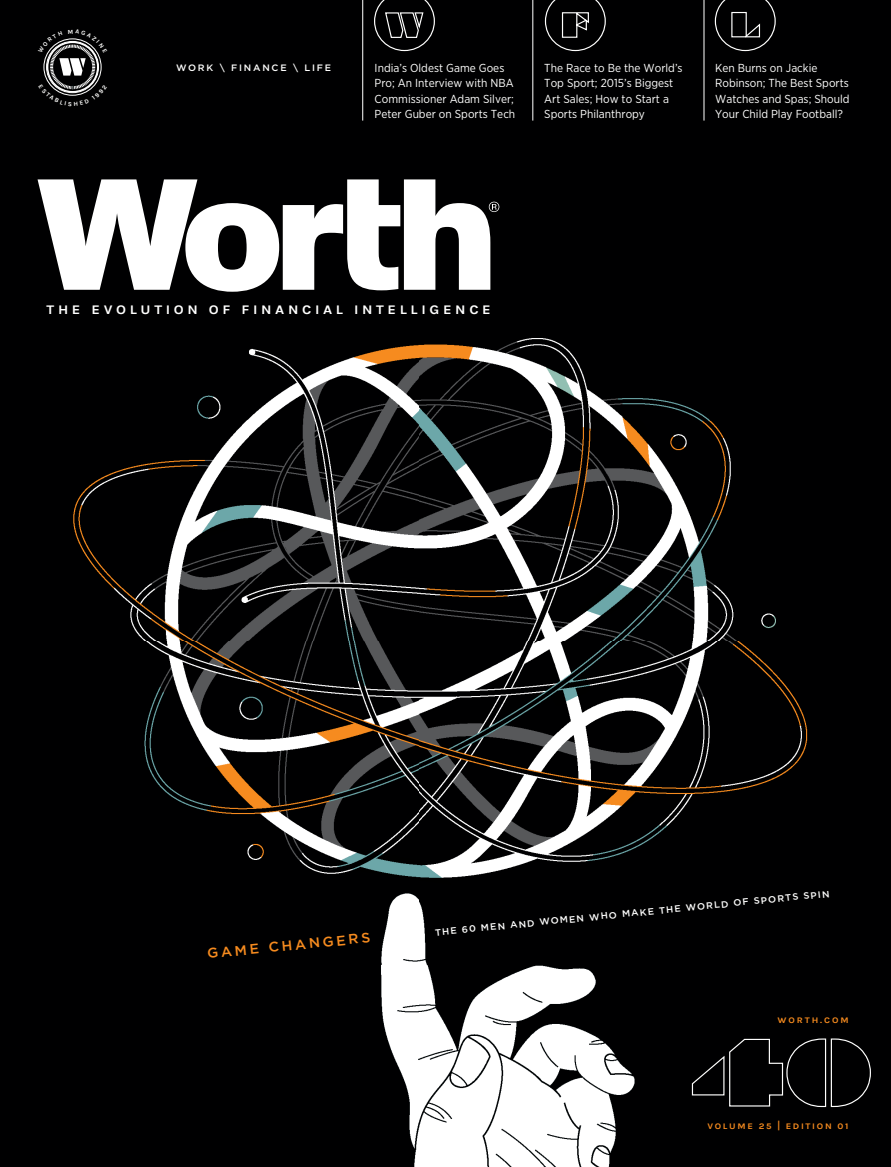
<style>
.page{position:relative;width:891px;height:1167px;background:#fff}
.page>*{position:absolute;margin:0;border:0;box-sizing:border-box;transform-origin:0 0}
.t1{font:500 13.95px "Gotham";color:#f68b1f}
.t2{font:700 13.2px "Karla";letter-spacing:.25em;color:#fff;scale:1.11 1}
.t3{font:11.55px/15.5px "Gotham Narrow";color:#fff}
.t4{font:500 9.3px "Gotham";letter-spacing:.19em;color:#fff}
.t5{font:700 8.55px "Karla";letter-spacing:.18em;color:#f68b1f;scale:1.11 1}
.t6{font:700 8.55px "Karla";letter-spacing:.2em;color:#f68b1f;scale:1.11 1}
.s1{font-size:10.8px}
</style>
<div class="page">
<img style="left:21px;top:46px;width:791px;height:1120px">
<div style="left:0;top:0;width:21px;height:1166px;background:#000001"></div>
<div style="left:812px;top:0;width:79px;height:1166px;background:#000001"></div>
<div style="left:0;top:0;width:891px;height:46px;background:#000001"></div>
<hr style="left:362px;top:0;width:1px;height:121px;background:#fff">
<hr style="left:533px;top:0;width:1px;height:121px;background:#fff">
<hr style="left:704px;top:0;width:1px;height:121px;background:#fff">
<svg style="left:38px;top:179px;width:452px;height:113px"></svg>
<svg style="left:489px;top:202px;width:10px;height:10px"></svg>
<svg style="left:691px;top:1037px;width:180px;height:70px"></svg>
<svg style="left:715px;top:0;width:61px;height:51px"></svg>
<svg style="left:545px;top:0;width:61px;height:51px"></svg>
<svg style="left:374px;top:0;width:61px;height:51px"></svg>
<svg style="left:38px;top:38px;width:69px;height:68px"></svg>
<p class="t4" style="left:176px;top:61px;width:156px">WORK \ FINANCE \ LIFE</p>
<p class="t3" style="left:375px;top:60px;width:142px">India’s Oldest Game Goes<br>Pro; An Interview with NBA<br>Commissioner Adam Silver;<br>Peter Guber on Sports Tech</p>
<p class="t3" style="left:544px;top:60px;width:140px">The Race to Be the World’s<br>Top Sport; 2015’s Biggest<br>Art Sales; How to Start a<br>Sports Philanthropy</p>
<p class="t3" style="left:715px;top:60px;width:136px">Ken Burns on Jackie<br>Robinson; The Best Sports<br>Watches and Spas; Should<br>Your Child Play Football?</p>
<p class="t2" style="left:47px;top:302px;width:402px">THE EVOLUTION OF FINANCIAL INTELLIGENCE</p>
<p class="t1" style="left:206px;top:944px;width:165px;rotate:-6deg">GAME CHANGERS</p>
<p class="t4" style="left:435px;top:927px;width:398px;rotate:-6deg">THE 60 MEN AND WOMEN WHO MAKE THE WORLD OF SPORTS SPIN</p>
<p class="t6" style="left:778px;top:1015px;width:65px">WORTH.COM</p>
<p class="t5" style="left:707px;top:1121px;width:129px">VOLUME 25 <span class="s1">|</span> EDITION 01</p>
</div>
